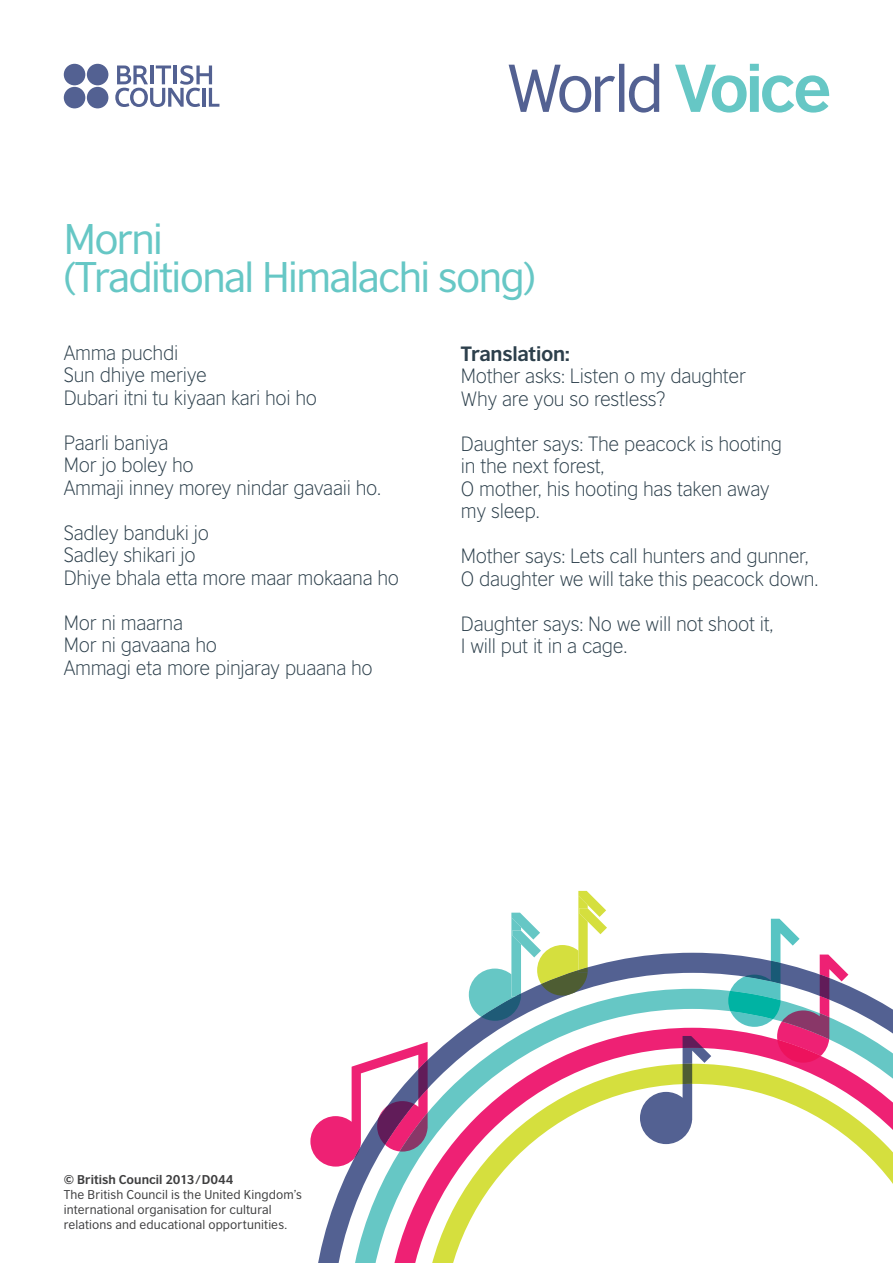
<style>
.page{position:relative;width:893px;height:1263px;background:#fff}
.page>*{position:absolute;margin:0;border:0;box-sizing:border-box;transform-origin:0 0}
.t1{font:40.35px/38.4px "British Council Sans";letter-spacing:-.04em;color:#66c7c5}
.t2{font:300 19.5px/22.5px "British Council Sans";letter-spacing:-.015em;color:#2d404c}
.t3{font:700 19.5px "British Council Sans";letter-spacing:-.015em;color:#2d404c}
.t4{font:12px/15px "British Council Sans";letter-spacing:.01em;color:#3e3e3f}
.t5{font:700 12px "British Council Sans";color:#3e3e3f}
</style>
<div class="page">
<svg style="left:675px;top:64px;width:154px;height:49px"></svg>
<svg style="left:509px;top:64px;width:150px;height:49px"></svg>
<svg style="left:115px;top:65px;width:104px;height:42px"></svg>
<div style="left:64px;top:64px;width:21px;height:21px;background:#536192;border-radius:50%"></div>
<div style="left:87px;top:64px;width:21px;height:21px;background:#536192;border-radius:50%"></div>
<div style="left:64px;top:87px;width:21px;height:21px;background:#536192;border-radius:50%"></div>
<div style="left:87px;top:87px;width:21px;height:21px;background:#536192;border-radius:50%"></div>
<svg style="left:318px;top:953px;width:575px;height:310px"></svg>
<svg style="left:423px;top:1064px;width:470px;height:199px"></svg>
<svg style="left:310px;top:1042px;width:118px;height:124px"></svg>
<svg style="left:640px;top:1036px;width:71px;height:108px"></svg>
<svg style="left:469px;top:891px;width:138px;height:130px"></svg>
<svg style="left:728px;top:919px;width:120px;height:144px"></svg>
<h1 class="t1" style="left:64px;top:219px;width:473px">Morni<br>(Traditional Himalachi song)</h1>
<p class="t2" style="left:64px;top:342px;width:255px">Amma puchdi<br>Sun dhiye meriye<br>Dubari itni tu kiyaan kari hoi ho</p>
<p class="t2" style="left:64px;top:432px;width:319px">Paarli baniya<br>Mor jo boley ho<br>Ammaji inney morey nindar gavaaii ho.</p>
<p class="t2" style="left:64px;top:522px;width:337px">Sadley banduki jo<br>Sadley shikari jo<br>Dhiye bhala etta more maar mokaana ho</p>
<p class="t2" style="left:64px;top:612px;width:311px">Mor ni maarna<br>Mor ni gavaana ho<br>Ammagi eta more pinjaray puaana ho</p>
<p class="t3" style="left:461px;top:341px;width:111px">Translation:</p>
<p class="t2" style="left:461px;top:365px;width:287px">Mother asks: Listen o my daughter<br>Why are you so restless?</p>
<p class="t2" style="left:461px;top:432px;width:323px">Daughter says: The peacock is hooting in the next forest,<br>O mother, his hooting has taken away my sleep.</p>
<p class="t2" style="left:461px;top:545px;width:359px">Mother says: Lets call hunters and gunner,<br>O daughter we will take this peacock down.</p>
<p class="t2" style="left:461px;top:612px;width:314px">Daughter says: No we will not shoot it,<br>I will put it in a cage.</p>
<p class="t5" style="left:64px;top:1172px;width:171px">© British Council 2013 / D044</p>
<p class="t4" style="left:64px;top:1187px;width:240px">The British Council is the United Kingdom’s international organisation for cultural relations and educational opportunities.</p>
</div>
